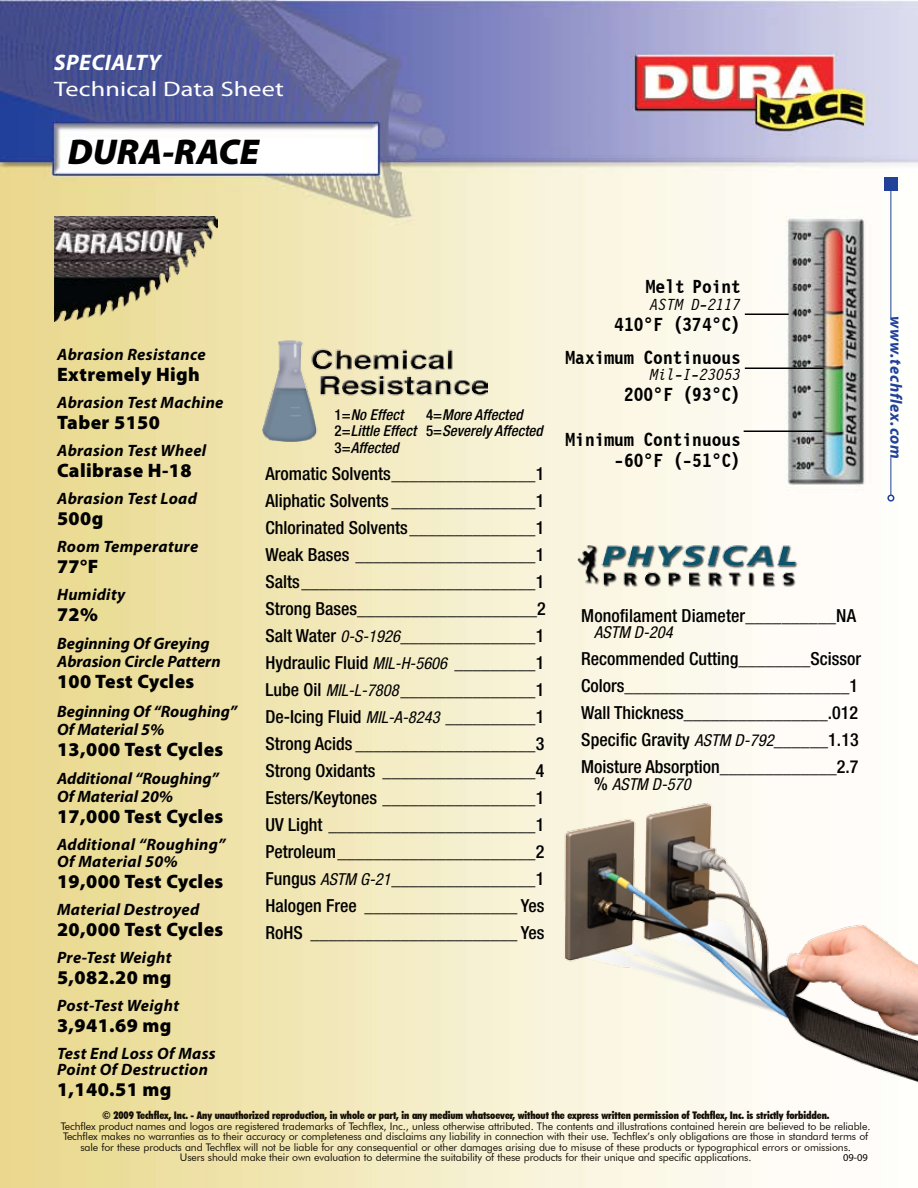
<style>
.page{position:relative;width:918px;height:1188px;background:#fff}
.page>*{position:absolute;margin:0;border:0;box-sizing:border-box;transform-origin:0 0}
.t1{font:italic 900 36px "Myriad Pro";color:#000}
.t2{font:italic 700 22.5px "Myriad Pro";letter-spacing:.02em;color:#fff}
.t3{font:21px "Myriad Pro";letter-spacing:.005em;color:#fff;scale:1.25 1}
.t4{font:900 19.5px "Myriad Pro";letter-spacing:.02em;color:#000}
.t5{font:700 19.5px/33px "Letter Gothic 12 Pitch BT";color:#000;text-align:right}
.t6{font:500 condensed 18px/27px "Helvetica Neue";color:#000;text-align:justify}
.t7{font:italic 700 16.5px/16.5px "Myriad Pro";letter-spacing:.02em;color:#000}
.t8{font:italic 700 16.5px/18px "Myriad Pro";color:#000}
.t9{font:italic 16.5px "Letter Gothic 12 Pitch BT";color:#000}
.t10{font:italic condensed 16.5px "Helvetica Neue";color:#000}
.t11{font:italic 700 16.5px "Myriad";letter-spacing:.05em;color:#21409a}
.t12{font:italic 500 condensed 15px/16.5px "Helvetica Neue";color:#000}
.t13{font:10.5px/10.5px "Futura BT";letter-spacing:-.01em;color:#140f06;text-align:center}
.t14{font:900 condensed 10.5px "Futura BT";letter-spacing:-.01em;color:#140f06}
.t15{font:10.5px "Myriad";color:#000}
.s1{font-style:normal}
.s2{font-weight:400;font-style:italic;font-size:16.5px}
.s3{font-weight:500;font-style:normal;font-size:18px}
</style>
<div class="page">
<img style="left:0;top:0;width:918px;height:1188px">
<hr style="left:891px;top:457px;width:1px;height:38px;background:#21409a">
<hr style="left:891px;top:186px;width:1px;height:132px;background:#21409a">
<div style="left:884px;top:177px;width:14px;height:13px;background:#21409a"></div>
<div style="left:887px;top:495px;width:7px;height:7px;border:2px solid #21409a;border-radius:50%"></div>
<img style="left:263px;top:340px;width:225px;height:101px">
<img style="left:576px;top:542px;width:225px;height:46px">
<hr style="left:745px;top:368px;width:78px;height:1px;background:#000">
<hr style="left:744px;top:430px;width:78px;height:2px;background:#000">
<hr style="left:745px;top:314px;width:44px;height:1px;background:#000">
<img style="left:474px;top:770px;width:444px;height:337px">
<img style="left:54px;top:216px;width:163px;height:105px">
<p class="t2" style="left:54px;top:48px;width:108px">SPECIALTY</p>
<p class="t3" style="left:54px;top:76px;width:185px">Technical Data Sheet</p>
<h1 class="t1" style="left:68px;top:132px;width:193px">DURA-RACE</h1>
<p class="t7" style="left:57px;top:345px;width:150px">Abrasion Resistance</p>
<p class="t4" style="left:57px;top:363px;width:144px">Extremely High</p>
<p class="t7" style="left:57px;top:393px;width:168px">Abrasion Test Machine</p>
<p class="t4" style="left:57px;top:411px;width:104px">Taber 5150</p>
<p class="t7" style="left:57px;top:441px;width:151px">Abrasion Test Wheel</p>
<p class="t4" style="left:57px;top:459px;width:136px">Calibrase H-18</p>
<p class="t7" style="left:57px;top:489px;width:141px">Abrasion Test Load</p>
<p class="t4" style="left:57px;top:507px;width:48px">500g</p>
<p class="t7" style="left:57px;top:537px;width:143px">Room Temperature</p>
<p class="t4" style="left:57px;top:555px;width:43px">77°F</p>
<p class="t7" style="left:57px;top:585px;width:70px">Humidity</p>
<p class="t4" style="left:57px;top:603px;width:43px">72%</p>
<p class="t8" style="left:57px;top:634px;width:165px">Beginning Of Greying<br>Abrasion Circle Pattern</p>
<p class="t4" style="left:57px;top:670px;width:139px">100 Test Cycles</p>
<p class="t8" style="left:57px;top:702px;width:181px">Beginning Of “Roughing”<br>Of Material 5%</p>
<p class="t4" style="left:57px;top:738px;width:168px">13,000 Test Cycles</p>
<p class="t8" style="left:57px;top:769px;width:163px">Additional “Roughing”<br>Of Material 20%</p>
<p class="t4" style="left:57px;top:805px;width:168px">17,000 Test Cycles</p>
<p class="t7" style="left:57px;top:836px;width:170px">Additional “Roughing”<br>Of Material 50%</p>
<p class="t4" style="left:57px;top:870px;width:168px">19,000 Test Cycles</p>
<p class="t7" style="left:57px;top:900px;width:144px">Material Destroyed</p>
<p class="t4" style="left:57px;top:918px;width:168px">20,000 Test Cycles</p>
<p class="t7" style="left:57px;top:948px;width:116px">Pre-Test Weight</p>
<p class="t4" style="left:57px;top:966px;width:116px">5,082.20 mg</p>
<p class="t7" style="left:57px;top:996px;width:124px">Post-Test Weight</p>
<p class="t4" style="left:57px;top:1014px;width:116px">3,941.69 mg</p>
<p class="t7" style="left:57px;top:1044px;width:160px">Test End Loss Of Mass<br>Point Of Destruction</p>
<p class="t4" style="left:57px;top:1078px;width:116px">1,140.51 mg</p>
<p class="t12" style="left:334px;top:406px;width:210px;text-indent:92px"><span class="s1">4=</span>More Affected<br><span class="s1">2=</span>Little Effect <span class="s1">5=</span>Severely Affected<br><span class="s1">3=</span>Affected</p>
<p class="t6" style="left:265px;top:460px;width:282px">Aromatic Solvents________________1<br>Aliphatic Solvents ________________1<br>Chlorinated Solvents______________1<br>Weak Bases ____________________1<br>Salts__________________________1<br>Strong Bases____________________2<br>Salt Water <span class="s2">0-S-1926</span>_______________1<br>Hydraulic Fluid <span class="s2">MIL-H-5606</span> _________1<br>Lube Oil <span class="s2">MIL-L-7808</span>_______________1<br>De-Icing Fluid <span class="s2">MIL-A-8243</span> __________1<br>Strong Acids ____________________3<br>Strong Oxidants _________________4<br>Esters/Keytones _________________1<br>UV Light _______________________1<br>Petroleum______________________2<br>Fungus <span class="s2">ASTM G-21</span>________________1<br>Halogen Free _________________ Yes RoHS _______________________ Yes</p>
<p class="t12" style="left:334px;top:406px;width:70px"><span class="s1">1=</span>No Effect</p>
<p class="t5" style="left:646px;top:271px;width:97px">Melt Point</p>
<p class="t9" style="left:650px;top:295px;width:92px">ASTM D-2117</p>
<p class="t5" style="left:566px;top:308px;width:177px">410°F (374°C)<br>Maximum Continuous</p>
<p class="t9" style="left:650px;top:365px;width:92px">Mil-I-23053</p>
<p class="t5" style="left:624px;top:379px;width:118px">200°F (93°C)</p>
<p class="t5" style="left:566px;top:430px;width:177px;line-height:21px">Minimum Continuous -60°F (-51°C)</p>
<p class="t6" style="left:581px;top:602px;width:276px">Monofilament Diameter__________NA</p>
<p class="t10" style="left:594px;top:623px;width:80px">ASTM D-204</p>
<p class="t6" style="left:581px;top:645px;width:281px;text-align:left">Recommended Cutting________Scissor Colors_________________________1<br>Wall Thickness________________.012<br>Specific Gravity <span class="s2">ASTM D-792</span>______1.13<br>Moisture Absorption_____________2.7</p>
<p class="t10" style="left:594px;top:774px;width:98px"><span class="s3">%</span> ASTM D-570</p>
<p class="t14" style="left:102px;top:1109px;width:729px">© 2009 Techflex, Inc. - Any unauthorized reproduction, in whole or part, in any medium whatsoever, without the express written permission of Techflex, Inc. is strictly forbidden.</p>
<p class="t13" style="left:61px;top:1121px;width:811px">Techflex product names and logos are registered trademarks of Techflex, Inc., unless otherwise attributed. The contents and illustrations contained herein are believed to be reliable.<br>Techflex makes no warranties as to their accuracy or completeness and disclaims any liability in connection with their use. Techflex’s only obligations are those in standard terms of sale for these products and Techflex will not be liable for any consequential or other damages arising due to misuse of these products or typographical errors or omissions.<br>Users should make their own evaluation to determine the suitability of these products for their unique and specific applications.</p>
<p class="t15" style="left:843px;top:1152px;width:26px">09-09</p>
<p class="t11" style="left:905px;top:316px;width:145px;rotate:90deg">www.techflex.com</p>
</div>
